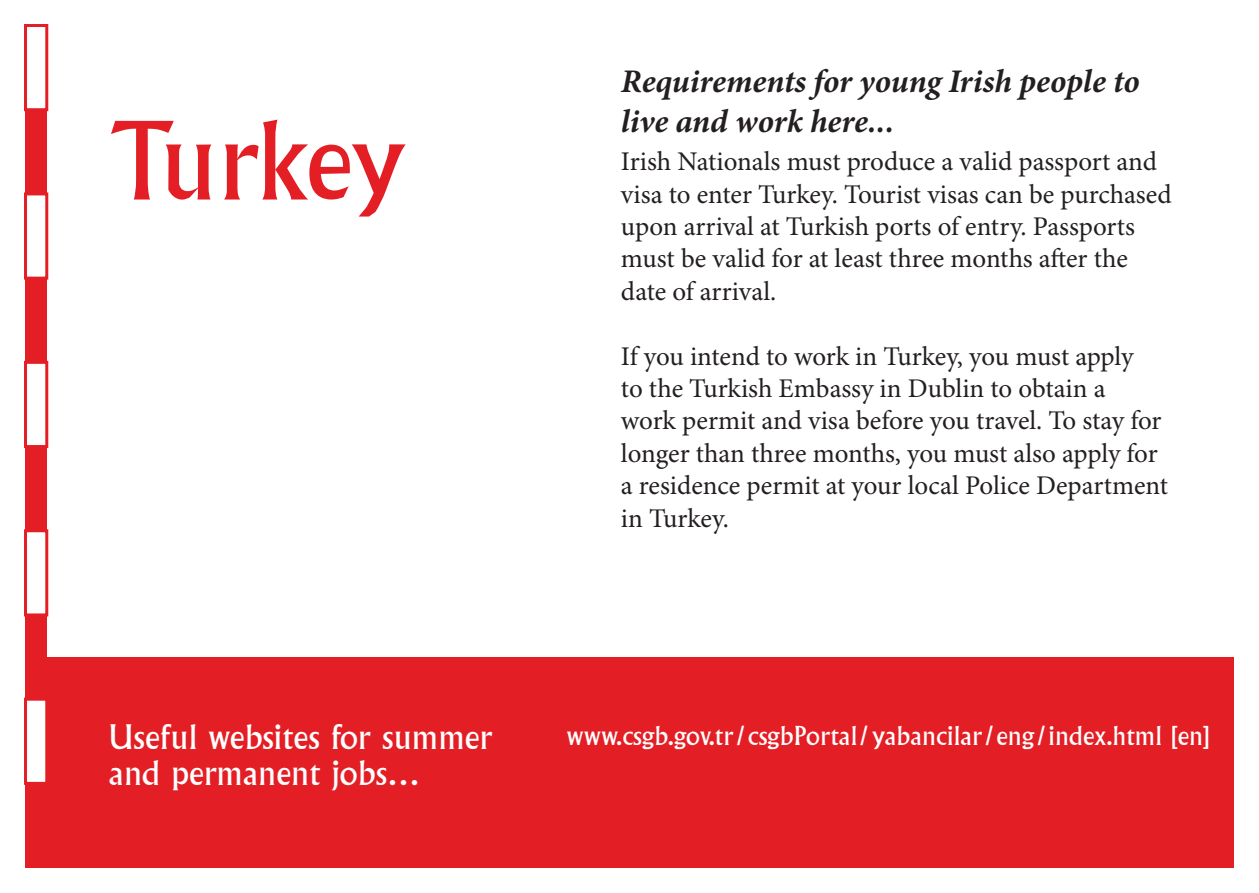
<style>
.page{position:relative;width:1259px;height:893px;background:#fff}
.page>*{position:absolute;margin:0;border:0;box-sizing:border-box;transform-origin:0 0}
.t1{font:105px "Albertus";letter-spacing:-.04em;color:#e41e25}
.t2{font:italic 700 33px/39.6px "Minion Pro";letter-spacing:-.005em;color:#231f20}
.t3{font:33px/36px "Albertus";color:#fff}
.t4{font:27px/32.4px "Minion Pro";letter-spacing:-.005em;color:#231f20}
.t5{font:25.5px "Albertus";color:#fff}
</style>
<div class="page">
<div style="left:47px;top:657px;width:1186px;height:210px;background:#e41e25"></div>
<div style="left:26px;top:783px;width:21px;height:85px;background:#e41e25"></div>
<div style="left:24px;top:698px;width:24px;height:87px;border:3px solid #e41e25"></div>
<div style="left:26px;top:615px;width:21px;height:84px;background:#e41e25"></div>
<div style="left:24px;top:529px;width:24px;height:87px;border:3px solid #e41e25"></div>
<div style="left:26px;top:447px;width:21px;height:84px;background:#e41e25"></div>
<div style="left:24px;top:361px;width:24px;height:87px;border:3px solid #e41e25"></div>
<div style="left:26px;top:278px;width:21px;height:84px;background:#e41e25"></div>
<div style="left:24px;top:192px;width:24px;height:88px;border:3px solid #e41e25"></div>
<div style="left:26px;top:110px;width:21px;height:84px;background:#e41e25"></div>
<div style="left:24px;top:24px;width:24px;height:87px;border:3px solid #e41e25"></div>
<h1 class="t1" style="left:109px;top:100px;width:299px">Turkey</h1>
<p class="t2" style="left:621px;top:63px;width:520px">Requirements for young Irish people to live and work here...</p>
<p class="t4" style="left:621px;top:146px;width:552px">Irish Nationals must produce a valid passport and visa to enter Turkey. Tourist visas can be purchased upon arrival at Turkish ports of entry. Passports must be valid for at least three months after the date of arrival.</p>
<p class="t4" style="left:621px;top:341px;width:548px">If you intend to work in Turkey, you must apply<br>to the Turkish Embassy in Dublin to obtain a<br>work permit and visa before you travel. To stay for longer than three months, you must also apply for a residence permit at your local Police Department in Turkey.</p>
<p class="t3" style="left:109px;top:720px;width:386px">Useful websites for summer and permanent jobs…</p>
<p class="t5" style="left:566px;top:721px;width:645px">www.csgb.gov.tr/csgbPortal/yabancilar/eng/index.html [en]</p>
</div>
